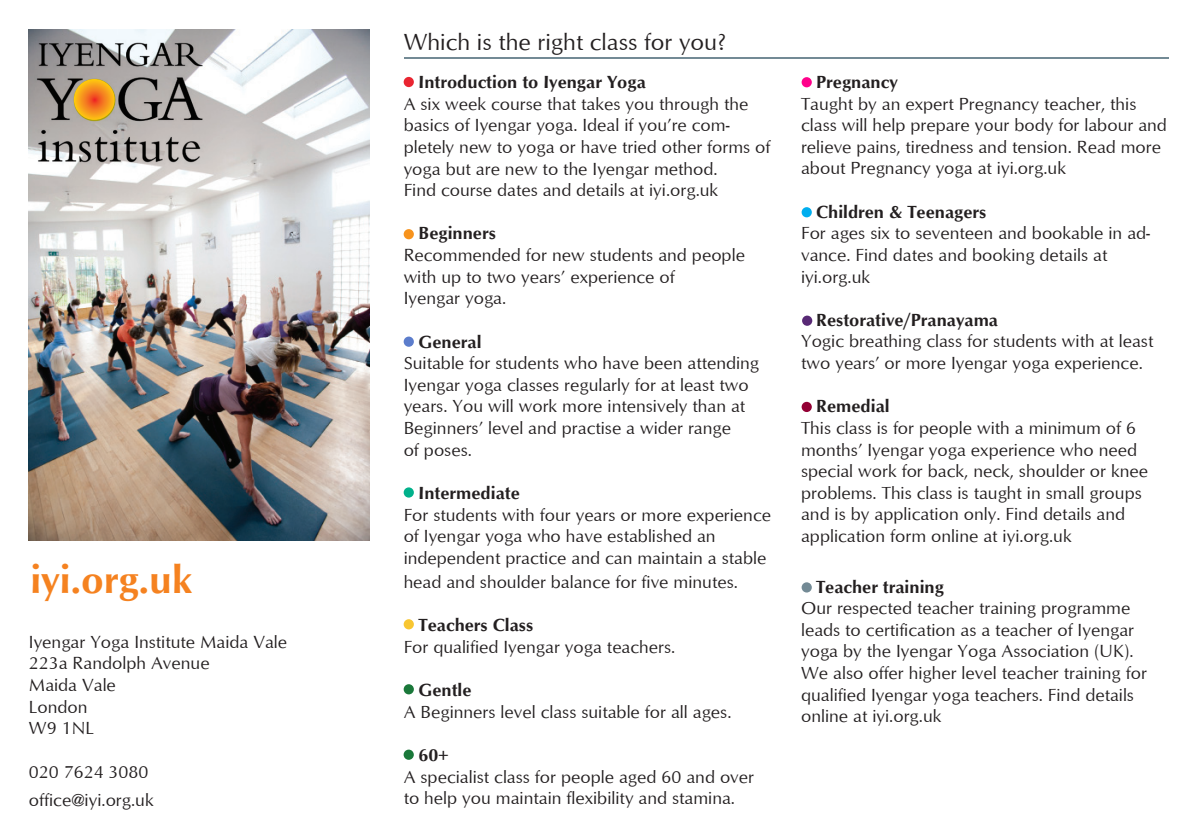
<style>
.page{position:relative;width:1191px;height:840px;background:#fff}
.page>*{position:absolute;margin:0;border:0;box-sizing:border-box;transform-origin:0 0}
.t1{font:700 40px "Optimum";color:#f58220}
.t2{font:24px "Optimum";color:#231f20}
.t3{font:18px/21.6px "Optimum";color:#231f20}
.t4{font:700 18px "Optimum";color:#231f20}
</style>
<div class="page">
<div style="left:404px;top:487px;width:10px;height:10px;background:#01b18b;border-radius:50%"></div>
<div style="left:404px;top:619px;width:10px;height:10px;background:#f8c631;border-radius:50%"></div>
<div style="left:404px;top:683px;width:10px;height:11px;background:#1a783a;border-radius:50%"></div>
<div style="left:403px;top:749px;width:11px;height:10px;background:#1a783a;border-radius:50%"></div>
<div style="left:801px;top:77px;width:11px;height:10px;background:#ff018b;border-radius:50%"></div>
<div style="left:801px;top:207px;width:11px;height:10px;background:#00aeef;border-radius:50%"></div>
<div style="left:404px;top:77px;width:10px;height:10px;background:#e92531;border-radius:50%"></div>
<div style="left:404px;top:229px;width:10px;height:10px;background:#f7931d;border-radius:50%"></div>
<div style="left:801px;top:401px;width:11px;height:11px;background:#930034;border-radius:50%"></div>
<div style="left:801px;top:582px;width:11px;height:10px;background:#738a95;border-radius:50%"></div>
<div style="left:404px;top:336px;width:10px;height:10px;background:#5c7dcc;border-radius:50%"></div>
<div style="left:802px;top:315px;width:10px;height:10px;background:#582975;border-radius:50%"></div>
<img style="left:29px;top:29px;width:340px;height:510px">
<img style="left:34px;top:37px;width:170px;height:130px">
<svg style="left:74px;top:79px;width:41px;height:41px"></svg>
<hr style="left:404px;top:58px;width:764px;height:1px;background:#738a95">
<p class="t1" style="left:30px;top:556px;width:163px">iyi.org.uk</p>
<p class="t3" style="left:29px;top:630px;width:260px">Iyengar Yoga Institute Maida Vale</p>
<p class="t3" style="left:29px;top:651px;width:182px">223a Randolph Avenue</p>
<p class="t3" style="left:29px;top:673px;width:88px">Maida Vale</p>
<p class="t3" style="left:29px;top:694px;width:60px">London</p>
<p class="t3" style="left:29px;top:716px;width:66px">W9 1NL</p>
<p class="t3" style="left:29px;top:759px;width:121px">020 7624 3080</p>
<p class="t3" style="left:29px;top:788px;width:126px">office@iyi.org.uk</p>
<p class="t2" style="left:404px;top:27px;width:324px">Which is the right class for you?</p>
<p class="t4" style="left:418px;top:72px;width:229px">Introduction to Iyengar Yoga</p>
<p class="t3" style="left:404px;top:92px;width:368px">A six week course that takes you through the basics of Iyengar yoga. Ideal if you’re com&shy;pletely new to yoga or have tried other forms of yoga but are new to the Iyengar method.</p>
<p class="t3" style="left:404px;top:179px;width:316px">Find course dates and details at iyi.org.uk</p>
<p class="t4" style="left:418px;top:223px;width:79px">Beginners</p>
<p class="t3" style="left:404px;top:243px;width:343px">Recommended for new students and people with up to two years’ experience of</p>
<p class="t3" style="left:404px;top:287px;width:104px">Iyengar yoga.</p>
<p class="t4" style="left:418px;top:331px;width:64px">General</p>
<p class="t3" style="left:404px;top:351px;width:357px">Suitable for students who have been attending Iyengar yoga classes regularly for at least two years. You will work more intensively than at Beginners’ level and practise a wider range</p>
<p class="t3" style="left:404px;top:438px;width:70px">of poses.</p>
<p class="t4" style="left:418px;top:482px;width:103px">Intermediate</p>
<p class="t3" style="left:404px;top:503px;width:369px">For students with four years or more experience of Iyengar yoga who have established an independent practice and can maintain a stable</p>
<p class="t3" style="left:404px;top:570px;width:336px">head and shoulder balance for five minutes.</p>
<p class="t4" style="left:418px;top:614px;width:116px">Teachers Class</p>
<p class="t3" style="left:404px;top:635px;width:273px">For qualified Iyengar yoga teachers.</p>
<p class="t4" style="left:418px;top:679px;width:54px">Gentle</p>
<p class="t3" style="left:404px;top:699px;width:329px">A Beginners level class suitable for all ages.</p>
<p class="t4" style="left:418px;top:744px;width:31px">60+</p>
<p class="t3" style="left:404px;top:764px;width:352px">A specialist class for people aged 60 and over to help you maintain flexibility and stamina.</p>
<p class="t4" style="left:816px;top:71px;width:83px">Pregnancy</p>
<p class="t3" style="left:801px;top:92px;width:367px">Taught by an expert Pregnancy teacher, this class will help prepare your body for labour and relieve pains, tiredness and tension. Read more about Pregnancy yoga at iyi.org.uk</p>
<p class="t4" style="left:816px;top:201px;width:172px">Children &amp; Teenagers</p>
<p class="t3" style="left:801px;top:222px;width:350px">For ages six to seventeen and bookable in ad&shy;vance. Find dates and booking details at</p>
<p class="t3" style="left:801px;top:265px;width:71px">iyi.org.uk</p>
<p class="t4" style="left:816px;top:309px;width:184px">Restorative/Pranayama</p>
<p class="t3" style="left:801px;top:330px;width:354px">Yogic breathing class for students with at least two years’ or more Iyengar yoga experience.</p>
<p class="t4" style="left:816px;top:395px;width:75px">Remedial</p>
<p class="t3" style="left:801px;top:416px;width:348px">This class is for people with a minimum of 6 months’ Iyengar yoga experience who need special work for back, neck, shoulder or knee problems. This class is taught in small groups and is by application only. Find details and application form online at iyi.org.uk</p>
<p class="t4" style="left:816px;top:575px;width:129px">Teacher training</p>
<p class="t3" style="left:801px;top:596px;width:347px">Our respected teacher training programme leads to certification as a teacher of Iyengar yoga by the Iyengar Yoga Association (UK).<br>We also offer higher level teacher training for qualified Iyengar yoga teachers. Find details online at iyi.org.uk</p>
</div>
